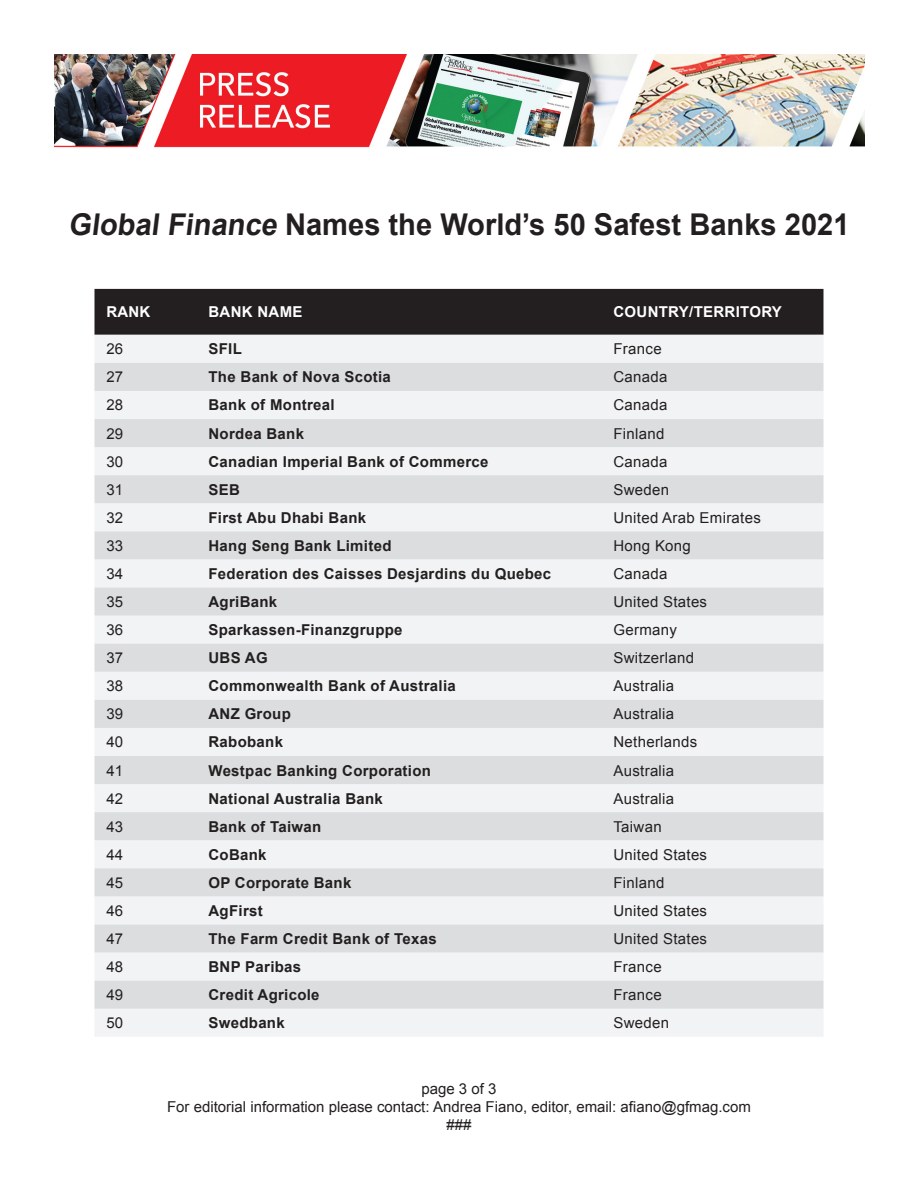
<style>
.page{position:relative;width:918px;height:1188px;background:#fff}
.page>*{position:absolute;margin:0;border:0;box-sizing:border-box;transform-origin:0 0}
.t1{font:700 30px "Arial";color:#231f20}
.TABLE_Column2{font:700 15px "Arial";letter-spacing:.02em;color:#231f20}
.TABLE_Column2-2{font:15px "Arial";letter-spacing:.02em;color:#231f20}
.TABLE_Column2-3{font:15px "Arial";color:#231f20}
.TABLE_Column1_Bold{font:15px "Arial";letter-spacing:.01em;color:#231f20}
.TABLE_Column2-4{font:700 15px "Arial";letter-spacing:.02em;color:#fff}
.TABLE_Column1_Bold-2{font:700 15px "Arial";color:#fff}
</style>
<div class="page">
<div style="left:94px;top:289px;width:730px;height:46px;background:#231f20"></div>
<div style="left:95px;top:335px;width:728px;height:702px;background:#f2f3f4"></div>
<svg style="left:94px;top:363px;width:730px;height:646px;fill:#dcdddf"></svg>
<img style="left:54px;top:54px;width:810px;height:94px">
<p class="t1" style="left:68px;top:205px;width:783px">Global Finance Names the World’s 50 Safest Banks 2021</p>
<p class="TABLE_Column1_Bold-2" style="left:106px;top:302px;width:45px">RANK</p>
<p class="TABLE_Column2-4" style="left:208px;top:302px;width:96px">BANK NAME</p>
<p class="TABLE_Column2-4" style="left:614px;top:302px;width:170px">COUNTRY/TERRITORY</p>
<p class="TABLE_Column1_Bold" style="left:106px;top:339px;width:18px">26</p>
<p class="TABLE_Column2" style="left:208px;top:339px;width:35px">SFIL</p>
<p class="TABLE_Column2-2" style="left:614px;top:339px;width:50px">France</p>
<p class="TABLE_Column1_Bold" style="left:106px;top:367px;width:18px">27</p>
<p class="TABLE_Column2" style="left:208px;top:367px;width:184px">The Bank of Nova Scotia</p>
<p class="TABLE_Column2-2" style="left:614px;top:367px;width:56px">Canada</p>
<p class="TABLE_Column1_Bold" style="left:106px;top:395px;width:18px">28</p>
<p class="TABLE_Column2" style="left:208px;top:395px;width:128px">Bank of Montreal</p>
<p class="TABLE_Column2-2" style="left:614px;top:395px;width:56px">Canada</p>
<p class="TABLE_Column1_Bold" style="left:106px;top:423px;width:18px">29</p>
<p class="TABLE_Column2" style="left:208px;top:423px;width:97px">Nordea Bank</p>
<p class="TABLE_Column2-2" style="left:614px;top:423px;width:52px">Finland</p>
<p class="TABLE_Column1_Bold" style="left:106px;top:452px;width:18px">30</p>
<p class="TABLE_Column2" style="left:208px;top:451px;width:281px">Canadian Imperial Bank of Commerce</p>
<p class="TABLE_Column2-2" style="left:614px;top:452px;width:56px">Canada</p>
<p class="TABLE_Column1_Bold" style="left:106px;top:480px;width:18px">31</p>
<p class="TABLE_Column2" style="left:208px;top:480px;width:33px">SEB</p>
<p class="TABLE_Column2-2" style="left:614px;top:480px;width:57px">Sweden</p>
<p class="TABLE_Column1_Bold" style="left:106px;top:508px;width:18px">32</p>
<p class="TABLE_Column2" style="left:208px;top:508px;width:159px">First Abu Dhabi Bank</p>
<p class="TABLE_Column2-2" style="left:614px;top:508px;width:149px">United Arab Emirates</p>
<p class="TABLE_Column1_Bold" style="left:106px;top:536px;width:18px">33</p>
<p class="TABLE_Column2" style="left:208px;top:536px;width:185px">Hang Seng Bank Limited</p>
<p class="TABLE_Column2-2" style="left:614px;top:536px;width:79px">Hong Kong</p>
<p class="TABLE_Column1_Bold" style="left:106px;top:564px;width:18px">34</p>
<p class="TABLE_Column2" style="left:208px;top:564px;width:344px">Federation des Caisses Desjardins du Quebec</p>
<p class="TABLE_Column2-2" style="left:614px;top:564px;width:56px">Canada</p>
<p class="TABLE_Column1_Bold" style="left:106px;top:592px;width:18px">35</p>
<p class="TABLE_Column2" style="left:208px;top:592px;width:70px">AgriBank</p>
<p class="TABLE_Column2-2" style="left:614px;top:592px;width:95px">United States</p>
<p class="TABLE_Column1_Bold" style="left:106px;top:620px;width:18px">36</p>
<p class="TABLE_Column2" style="left:208px;top:620px;width:196px">Sparkassen-Finanzgruppe</p>
<p class="TABLE_Column2-2" style="left:614px;top:620px;width:65px">Germany</p>
<p class="TABLE_Column1_Bold" style="left:106px;top:648px;width:18px">37</p>
<p class="TABLE_Column2" style="left:208px;top:648px;width:61px">UBS AG</p>
<p class="TABLE_Column2-2" style="left:614px;top:648px;width:82px">Switzerland</p>
<p class="TABLE_Column1_Bold" style="left:106px;top:676px;width:18px">38</p>
<p class="TABLE_Column2" style="left:208px;top:676px;width:249px">Commonwealth Bank of Australia</p>
<p class="TABLE_Column2-2" style="left:614px;top:676px;width:62px">Australia</p>
<p class="TABLE_Column1_Bold" style="left:106px;top:704px;width:18px">39</p>
<p class="TABLE_Column2" style="left:208px;top:704px;width:84px">ANZ Group</p>
<p class="TABLE_Column2-2" style="left:614px;top:704px;width:62px">Australia</p>
<p class="TABLE_Column1_Bold" style="left:106px;top:732px;width:18px">40</p>
<p class="TABLE_Column2" style="left:208px;top:732px;width:76px">Rabobank</p>
<p class="TABLE_Column2-2" style="left:614px;top:732px;width:85px">Netherlands</p>
<p class="TABLE_Column1_Bold" style="left:106px;top:760px;width:18px">41</p>
<p class="TABLE_Column2" style="left:208px;top:760px;width:224px">Westpac Banking Corporation</p>
<p class="TABLE_Column2-2" style="left:614px;top:760px;width:62px">Australia</p>
<p class="TABLE_Column1_Bold" style="left:106px;top:788px;width:18px">42</p>
<p class="TABLE_Column2" style="left:208px;top:788px;width:176px">National Australia Bank</p>
<p class="TABLE_Column2-2" style="left:614px;top:788px;width:62px">Australia</p>
<p class="TABLE_Column1_Bold" style="left:106px;top:817px;width:18px">43</p>
<p class="TABLE_Column2" style="left:208px;top:817px;width:114px">Bank of Taiwan</p>
<p class="TABLE_Column2-2" style="left:614px;top:817px;width:50px">Taiwan</p>
<p class="TABLE_Column1_Bold" style="left:106px;top:845px;width:18px">44</p>
<p class="TABLE_Column2" style="left:208px;top:845px;width:60px">CoBank</p>
<p class="TABLE_Column2-2" style="left:614px;top:845px;width:95px">United States</p>
<p class="TABLE_Column1_Bold" style="left:106px;top:873px;width:18px">45</p>
<p class="TABLE_Column2" style="left:208px;top:873px;width:144px">OP Corporate Bank</p>
<p class="TABLE_Column2-2" style="left:614px;top:873px;width:52px">Finland</p>
<p class="TABLE_Column1_Bold" style="left:106px;top:901px;width:18px">46</p>
<p class="TABLE_Column2" style="left:208px;top:901px;width:56px">AgFirst</p>
<p class="TABLE_Column2-2" style="left:614px;top:901px;width:95px">United States</p>
<p class="TABLE_Column1_Bold" style="left:106px;top:929px;width:18px">47</p>
<p class="TABLE_Column2" style="left:208px;top:929px;width:230px">The Farm Credit Bank of Texas</p>
<p class="TABLE_Column2-2" style="left:614px;top:929px;width:95px">United States</p>
<p class="TABLE_Column1_Bold" style="left:106px;top:957px;width:18px">48</p>
<p class="TABLE_Column2" style="left:208px;top:957px;width:94px">BNP Paribas</p>
<p class="TABLE_Column2-2" style="left:614px;top:957px;width:50px">France</p>
<p class="TABLE_Column1_Bold" style="left:106px;top:985px;width:18px">49</p>
<p class="TABLE_Column2" style="left:208px;top:985px;width:113px">Credit Agricole</p>
<p class="TABLE_Column2-2" style="left:614px;top:985px;width:50px">France</p>
<p class="TABLE_Column1_Bold" style="left:106px;top:1013px;width:18px">50</p>
<p class="TABLE_Column2" style="left:208px;top:1013px;width:78px">Swedbank</p>
<p class="TABLE_Column2-2" style="left:614px;top:1013px;width:57px">Sweden</p>
<p class="TABLE_Column2-2" style="left:421px;top:1079px;width:77px">page 3 of 3</p>
<p class="TABLE_Column2-3" style="left:167px;top:1097px;width:585px">For editorial information please contact: Andrea Fiano, editor, email: afiano@gfmag.com</p>
<p class="TABLE_Column2-2" style="left:446px;top:1115px;width:27px">###</p>
</div>
